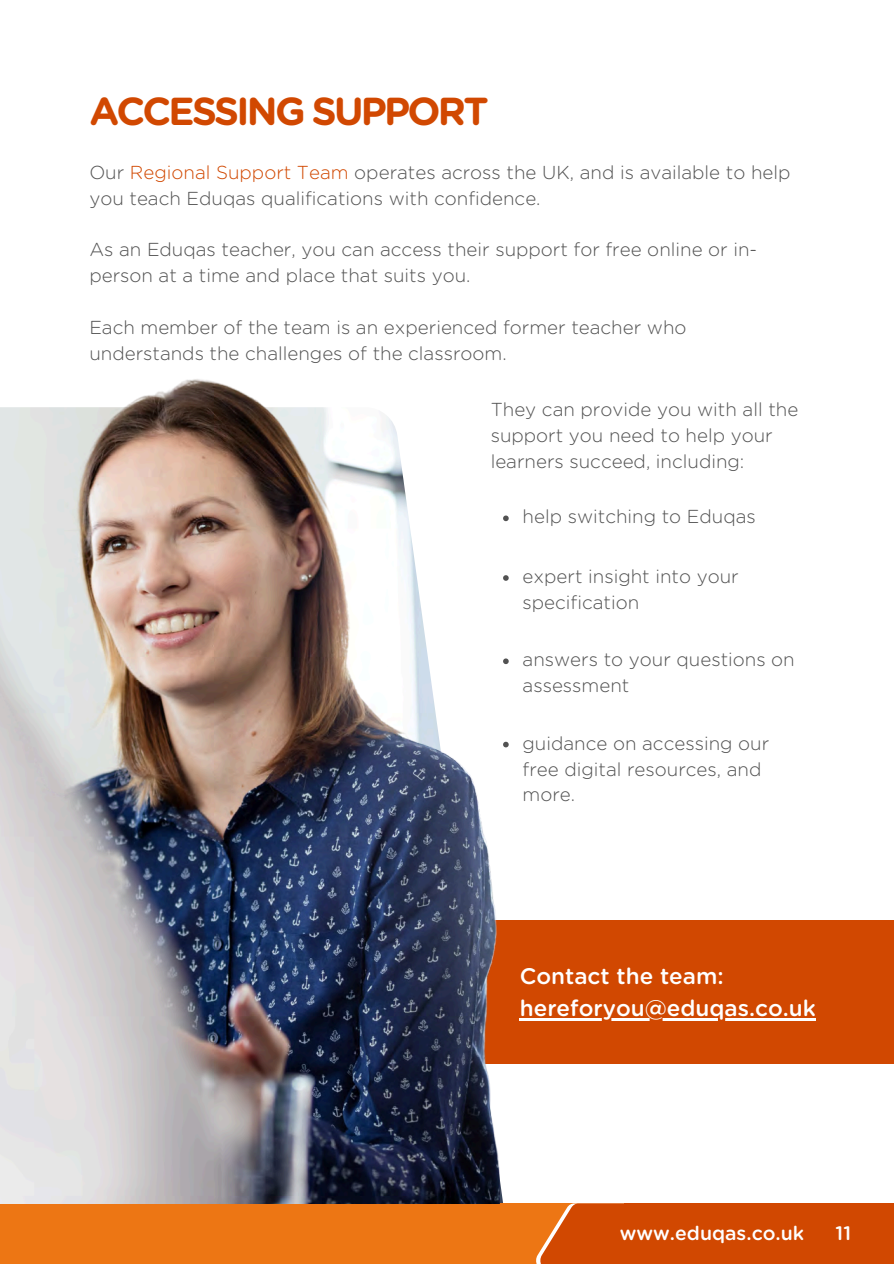
<style>
.page{position:relative;width:894px;height:1264px;background:#fff}
.page>*{position:absolute;margin:0;border:0;box-sizing:border-box;transform-origin:0 0}
.t1{font:700 39px "Gotham Rounded";letter-spacing:-.07em;color:#d14801}
.t2{font:500 22.5px "Gotham Rounded";color:#fff}
.t3{font:500 19.5px "Gotham Rounded";color:#fff}
.t4{font:300 18.75px/25.8px "Gotham Rounded";color:#525252}
.s1{color:#d14801}
</style>
<div class="page">
<div style="left:402px;top:920px;width:491px;height:144px;background:#d14801"></div>
<svg style="left:503px;top:515px;width:5px;height:6px"></svg>
<svg style="left:503px;top:575px;width:5px;height:6px"></svg>
<svg style="left:503px;top:658px;width:5px;height:6px"></svg>
<svg style="left:503px;top:741px;width:5px;height:6px"></svg>
<hr style="left:519px;top:1018px;width:125px;height:2px;background:#fff">
<hr style="left:644px;top:1018px;width:171px;height:2px;background:#fff">
<div style="left:0;top:1203px;width:893px;height:60px;background:#ed7614"></div>
<svg style="left:536px;top:1203px;width:88px;height:60px"></svg>
<div style="left:624px;top:1203px;width:269px;height:60px;background:#d14801"></div>
<img style="left:0;top:379px;width:500px;height:824px">
<p class="t1" style="left:89px;top:88px;width:401px">ACCESSING SUPPORT</p>
<p class="t4" style="left:89px;top:159px;width:702px">Our <span class="s1">Regional Support Team</span> operates across the UK, and is available to help you teach Eduqas qualifications with confidence.</p>
<p class="t4" style="left:89px;top:236px;width:669px">As an Eduqas teacher, you can access their support for free online or in&shy;person at a time and place that suits you.</p>
<p class="t4" style="left:89px;top:314px;width:598px">Each member of the team is an experienced former teacher who understands the challenges of the classroom.</p>
<h1 class="t4" style="left:490px;top:397px;width:309px">They can provide you with all the support you need to help your learners succeed, including:</h1>
<p class="t4" style="left:522px;top:504px;width:235px">help switching to Eduqas</p>
<p class="t4" style="left:522px;top:563px;width:217px">expert insight into your specification</p>
<p class="t4" style="left:522px;top:646px;width:274px">answers to your questions on assessment</p>
<p class="t4" style="left:522px;top:730px;width:248px">guidance on accessing our free digital resources, and more.</p>
<p class="t2" style="left:519px;top:962px;width:205px">Contact the team:</p>
<p class="t2" style="left:519px;top:994px;width:297px">hereforyou@eduqas.co.uk</p>
<p class="t3" style="left:619px;top:1221px;width:186px">www.eduqas.co.uk</p>
<p class="t3" style="left:835px;top:1221px;width:17px">11</p>
</div>
